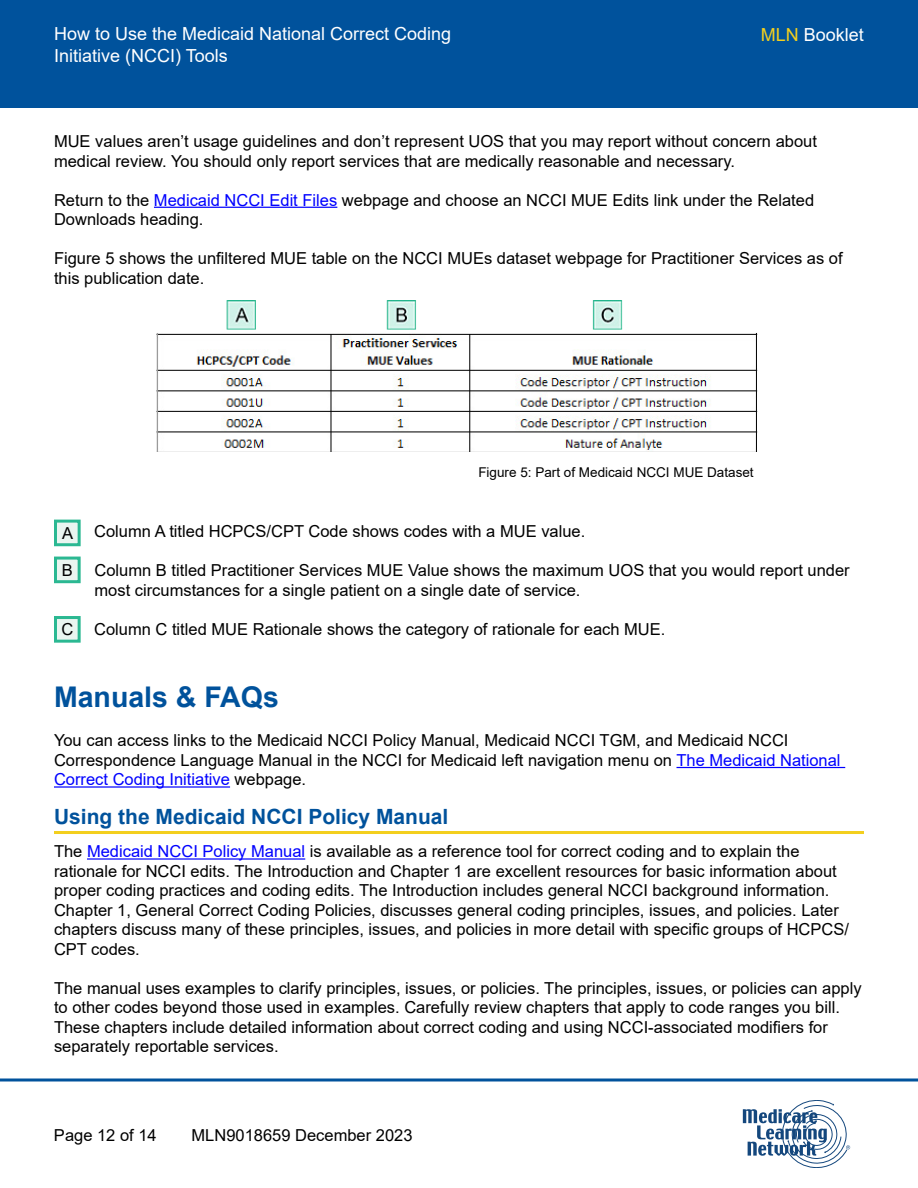
<style>
.page{position:relative;width:918px;height:1188px;background:#fff}
.page>*{position:absolute;margin:0;border:0;box-sizing:border-box;transform-origin:0 0}
.t1{font:700 28.5px "Arial";color:#00529c}
.t2{font:700 21px "Arial";color:#00529c}
.t3{font:18px "Arial";color:#fff}
.t4{font:16.5px/19.5px "Arial";color:#000}
.Figure_and_Table_Descriptors{font:13.5px "Arial";color:#000}
.s1{color:#f3cf1e}
.s2{color:#00f}
</style>
<div class="page">
<div style="left:0;top:0;width:918px;height:108px;background:#00529c"></div>
<svg style="left:743px;top:1100px;width:107px;height:68px"></svg>
<svg style="left:0;top:1078px;width:918px;height:4px;background:#3f7db4"></svg>
<hr style="left:154px;top:207px;width:183px;height:1px;background:#00f">
<hr style="left:676px;top:767px;width:169px;height:1px;background:#00f">
<hr style="left:54px;top:786px;width:176px;height:2px;background:#00f">
<hr style="left:54px;top:831px;width:810px;height:3px;background:#f3cf1e">
<hr style="left:87px;top:858px;width:218px;height:2px;background:#00f">
<img style="left:156px;top:300px;width:602px;height:151px">
<div style="left:56px;top:521px;width:23px;height:24px;background:#eaf5f0"></div>
<div style="left:54px;top:520px;width:27px;height:26px;border:3px solid #2bb892"></div>
<div style="left:56px;top:558px;width:23px;height:24px;background:#eaf5f0"></div>
<div style="left:54px;top:557px;width:27px;height:26px;border:3px solid #2bb892"></div>
<div style="left:56px;top:618px;width:23px;height:23px;background:#eaf5f0"></div>
<div style="left:54px;top:616px;width:27px;height:27px;border:3px solid #2bb892"></div>
<p class="t3" style="left:54px;top:21px;width:399px">How to Use the Medicaid National Correct Coding</p>
<p class="t3" style="left:761px;top:22px;width:105px"><span class="s1">MLN</span> Booklet</p>
<p class="t3" style="left:54px;top:43px;width:175px">Initiative (NCCI) Tools</p>
<p class="t4" style="left:54px;top:131px;width:765px">MUE values aren’t usage guidelines and don’t represent UOS that you may report without concern about medical review. You should only report services that are medically reasonable and necessary.</p>
<p class="t4" style="left:54px;top:190px;width:762px">Return to the <span class="s2">Medicaid NCCI Edit Files</span> webpage and choose an NCCI MUE Edits link under the Related<br>Downloads heading.</p>
<p class="t4" style="left:54px;top:248px;width:790px">Figure 5 shows the unfiltered MUE table on the NCCI MUEs dataset webpage for Practitioner Services as of this publication date.</p>
<p class="t4" style="left:62px;top:523px;width:13px">A</p>
<p class="t4" style="left:62px;top:560px;width:13px">B</p>
<p class="t4" style="left:61px;top:620px;width:13px">C</p>
<p class="Figure_and_Table_Descriptors" style="left:478px;top:463px;width:277px">Figure 5: Part of Medicaid NCCI MUE Dataset</p>
<p class="t4" style="left:94px;top:521px;width:493px">Column A titled HCPCS/CPT Code shows codes with a MUE value.</p>
<p class="t4" style="left:95px;top:560px;width:757px">Column B titled Practitioner Services MUE Value shows the maximum UOS that you would report under most circumstances for a single patient on a single date of service.</p>
<p class="t4" style="left:94px;top:619px;width:573px">Column C titled MUE Rationale shows the category of rationale for each MUE.</p>
<p class="t1" style="left:54px;top:676px;width:226px">Manuals &amp; FAQs</p>
<p class="t4" style="left:54px;top:731px;width:788px">You can access links to the Medicaid NCCI Policy Manual, Medicaid NCCI TGM, and Medicaid NCCI<br>Correspondence Language Manual in the NCCI for Medicaid left navigation menu on <span class="s2">The Medicaid National<br>Correct Coding Initiative</span> webpage.</p>
<h1 class="t2" style="left:54px;top:802px;width:396px">Using the Medicaid NCCI Policy Manual</h1>
<p class="t4" style="left:54px;top:842px;width:797px">The <span class="s2">Medicaid NCCI Policy Manual</span> is available as a reference tool for correct coding and to explain the rationale for NCCI edits. The Introduction and Chapter 1 are excellent resources for basic information about proper coding practices and coding edits. The Introduction includes general NCCI background information.<br>Chapter 1, General Correct Coding Policies, discusses general coding principles, issues, and policies. Later chapters discuss many of these principles, issues, and policies in more detail with specific groups of HCPCS/ CPT codes.</p>
<p class="t4" style="left:54px;top:978px;width:809px">The manual uses examples to clarify principles, issues, or policies. The principles, issues, or policies can apply to other codes beyond those used in examples. Carefully review chapters that apply to code ranges you bill.<br>These chapters include detailed information about correct coding and using NCCI-associated modifiers for separately reportable services.</p>
<p class="t4" style="left:54px;top:1125px;width:104px">Page 12 of 14</p>
<p class="t4" style="left:192px;top:1125px;width:223px">MLN9018659 December 2023</p>
</div>
